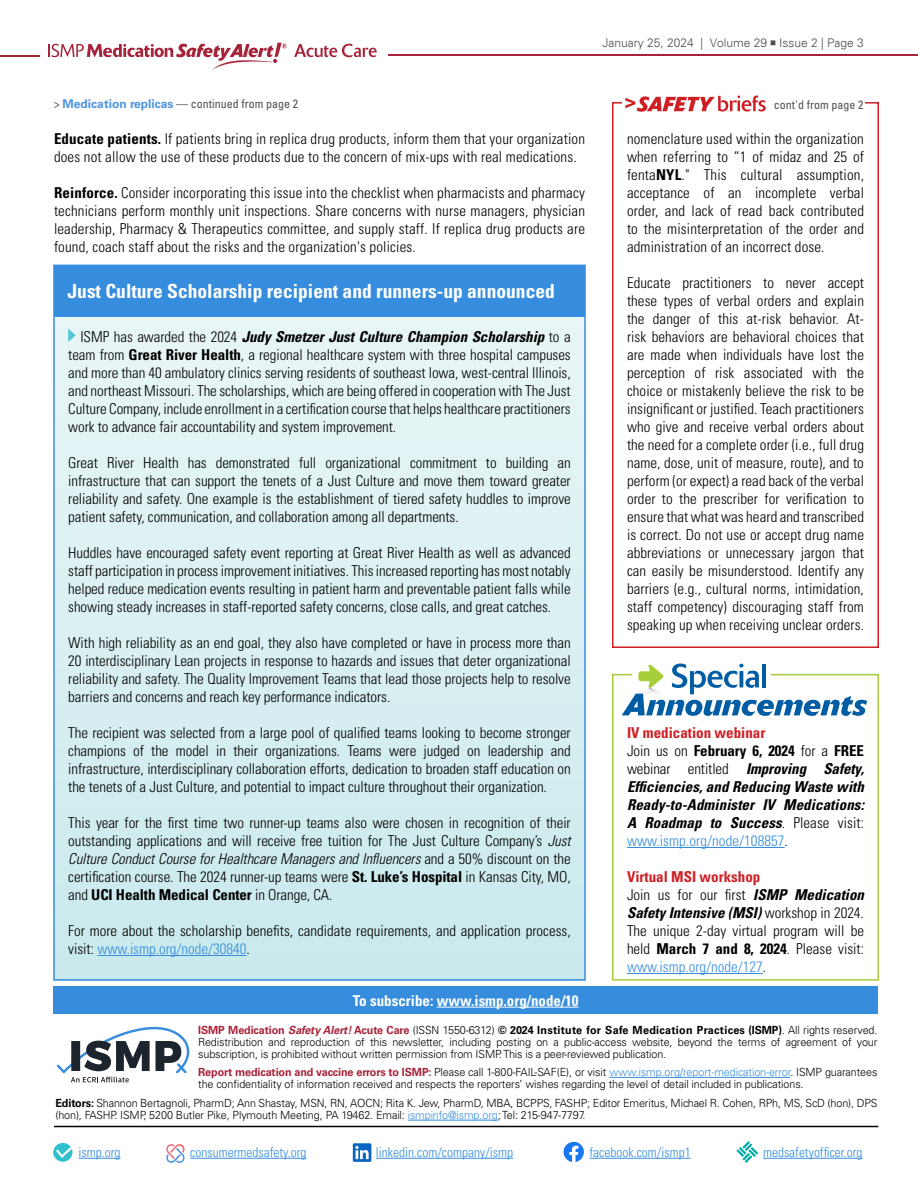
<style>
.page{position:relative;width:918px;height:1188px;background:#fff}
.page>*{position:absolute;margin:0;border:0;box-sizing:border-box;transform-origin:0 0}
.t1{font:700 condensed 19.5px "Univers LT Std";color:#fff}
.t2{font:300 condensed 15px/18px "Univers LT Std";color:#000;text-align:justify}
.t3{font:italic 700 condensed 15px/18px "Univers LT Std";letter-spacing:.005em;color:#000}
.t4{font:700 condensed 15px "Univers LT Std";color:#fff}
.t5{font:300 condensed 13.5px "Univers LT Std";color:#368ddd}
.t6{font:condensed 12px "Univers LT Std";color:#4d4d4f}
.t7{font:300 12px "Univers";color:#4d4d4f}
.t8{font:300 11.25px/12px "Univers LT Std";letter-spacing:-.01em;color:#000;scale:.96 1}
.s1{font-family:"Minion Pro";font-weight:400;font-size:16.5px}
.s2{font-weight:700;font-stretch:normal;color:#4b93df}
.s3{font-weight:700}
.s4{font-weight:700;font-style:italic}
.s5{font-style:italic}
.s6{color:#368ddd}
.s7{font-style:normal;color:#cf1f25}
.s8{font-weight:300;font-style:normal}
.s9{font-style:normal}
.s10{font-weight:300;font-style:normal;color:#368ddd}
.s11{font-weight:700;color:#cf1f25}
.s12{font-weight:700;color:#a7233a}
.s13{font-weight:700;font-style:italic;color:#a7233a}
</style>
<div class="page">
<hr style="left:388px;top:55px;width:530px;height:1px;background:#a7233a">
<hr style="left:0;top:55px;width:40px;height:2px;background:#a7233a">
<svg style="left:294px;top:44px;width:83px;height:13px"></svg>
<svg style="left:49px;top:43px;width:238px;height:26px"></svg>
<div style="left:612px;top:102px;width:267px;height:546px;border:2px solid #cf1f25"></div>
<div style="left:765px;top:98px;width:100px;height:11px;background:#fff"></div>
<div style="left:622px;top:93px;width:151px;height:22px;background:#fff"></div>
<svg style="left:625px;top:96px;width:141px;height:16px"></svg>
<hr style="left:627px;top:847px;width:158px;height:1px;background:#368ddd">
<hr style="left:627px;top:973px;width:136px;height:1px;background:#368ddd">
<div style="left:612px;top:674px;width:267px;height:307px;border:2px solid #a6ce39"></div>
<svg style="left:622px;top:664px;width:245px;height:52px"></svg>
<hr style="left:54px;top:1126px;width:824px;height:1px;background:#000">
<svg style="left:736px;top:1141px;width:22px;height:22px"></svg>
<hr style="left:763px;top:1158px;width:100px;height:1px;background:#368ddd">
<hr style="left:590px;top:1158px;width:101px;height:1px;background:#368ddd">
<svg style="left:564px;top:1142px;width:20px;height:20px"></svg>
<hr style="left:376px;top:1158px;width:137px;height:1px;background:#368ddd">
<svg style="left:353px;top:1143px;width:18px;height:19px"></svg>
<hr style="left:190px;top:1158px;width:117px;height:1px;background:#368ddd">
<svg style="left:166px;top:1144px;width:19px;height:19px"></svg>
<svg style="left:53px;top:1143px;width:19px;height:19px"></svg>
<hr style="left:79px;top:1158px;width:42px;height:1px;background:#368ddd">
<div style="left:53px;top:987px;width:825px;height:27px;background:#368ddd"></div>
<hr style="left:437px;top:1007px;width:142px;height:1px;background:#fff">
<svg style="left:57px;top:1026px;width:133px;height:56px"></svg>
<hr style="left:609px;top:1077px;width:181px;height:1px;background:#368ddd">
<hr style="left:408px;top:1120px;width:90px;height:1px;background:#368ddd">
<div style="left:54px;top:270px;width:531px;height:711px;background:linear-gradient(to bottom,#ecf7f7,#c9e9ed)"></div>
<hr style="left:97px;top:955px;width:150px;height:1px;background:#368ddd">
<svg style="left:68px;top:329px;width:8px;height:13px"></svg>
<div style="left:54px;top:266px;width:531px;height:51px;background:#368ddd"></div>
<p class="t7" style="left:602px;top:35px;width:263px">January 25, 2024 | Volume 29 <span class="s1">■</span> Issue 2 | Page 3</p>
<p class="t6" style="left:54px;top:96px;width:246px">&gt; <span class="s2">Medication replicas</span> — continued from page 2</p>
<p class="t2" style="left:54px;top:130px;width:533px"><span class="s3">Educate patients.</span> If patients bring in replica drug products, inform them that your organization does not allow the use of these products due to the concern of mix-ups with real medications.</p>
<p class="t2" style="left:54px;top:184px;width:533px"><span class="s3">Reinforce.</span> Consider incorporating this issue into the checklist when pharmacists and pharmacy technicians perform monthly unit inspections. Share concerns with nurse managers, physician leadership, Pharmacy &amp; Therapeutics committee, and supply staff. If replica drug products are found, coach staff about the risks and the organization's policies.</p>
<h1 class="t1" style="left:68px;top:280px;width:489px">Just Culture Scholarship recipient and runners-up announced</h1>
<p class="t2" style="left:68px;top:328px;width:504px;text-indent:12px">ISMP has awarded the 2024 <span class="s4">Judy Smetzer Just Culture Champion Scholarship</span> to a team from <span class="s3">Great River Health</span>, a regional healthcare system with three hospital campuses and more than 40 ambulatory clinics serving residents of southeast Iowa, west-central Illinois, and northeast Missouri. The scholarships, which are being offered in cooperation with The Just Culture Company, include enrollment in a certification course that helps healthcare practitioners work to advance fair accountability and system improvement.</p>
<p class="t2" style="left:68px;top:454px;width:504px">Great River Health has demonstrated full organizational commitment to building an infrastructure that can support the tenets of a Just Culture and move them toward greater reliability and safety. One example is the establishment of tiered safety huddles to improve patient safety, communication, and collaboration among all departments.</p>
<p class="t2" style="left:68px;top:544px;width:504px">Huddles have encouraged safety event reporting at Great River Health as well as advanced staff participation in process improvement initiatives. This increased reporting has most notably helped reduce medication events resulting in patient harm and preventable patient falls while showing steady increases in staff-reported safety concerns, close calls, and great catches.</p>
<p class="t2" style="left:68px;top:634px;width:504px">With high reliability as an end goal, they also have completed or have in process more than 20 interdisciplinary Lean projects in response to hazards and issues that deter organizational reliability and safety. The Quality Improvement Teams that lead those projects help to resolve barriers and concerns and reach key performance indicators.</p>
<p class="t2" style="left:68px;top:724px;width:504px">The recipient was selected from a large pool of qualified teams looking to become stronger champions of the model in their organizations. Teams were judged on leadership and infrastructure, interdisciplinary collaboration efforts, dedication to broaden staff education on the tenets of a Just Culture, and potential to impact culture throughout their organization.</p>
<p class="t2" style="left:68px;top:814px;width:504px">This year for the first time two runner-up teams also were chosen in recognition of their outstanding applications and will receive free tuition for The Just Culture Company’s <span class="s5">Just Culture Conduct Course for Healthcare Managers and Influencers</span> and a 50% discount on the certification course. The 2024 runner-up teams were <span class="s3">St. Luke’s Hospital</span> in Kansas City, MO, and <span class="s3">UCI Health Medical Center</span> in Orange, CA.</p>
<p class="t2" style="left:68px;top:922px;width:504px">For more about the scholarship benefits, candidate requirements, and application process, visit: <span class="s6">www.ismp.org/node/30840</span>.</p>
<p class="t6" style="left:774px;top:97px;width:91px">cont'd from page 2</p>
<p class="t2" style="left:627px;top:130px;width:239px">nomenclature used within the organization when referring to “1 of midaz and 25 of fenta<span class="s3">NYL</span>." This cultural assumption, acceptance of an incomplete verbal order, and lack of read back contributed to the misinterpretation of the order and administration of an incorrect dose.</p>
<p class="t2" style="left:627px;top:274px;width:239px">Educate practitioners to never accept these types of verbal orders and explain the danger of this at-risk behavior. At&shy;risk behaviors are behavioral choices that are made when individuals have lost the perception of risk associated with the choice or mistakenly believe the risk to be insignificant or justified. Teach practitioners who give and receive verbal orders about the need for a complete order (i.e., full drug name, dose, unit of measure, route), and to perform (or expect) a read back of the verbal order to the prescriber for verification to ensure that what was heard and transcribed is correct. Do not use or accept drug name abbreviations or unnecessary jargon that can easily be misunderstood. Identify any barriers (e.g., cultural norms, intimidation, staff competency) discouraging staff from speaking up when receiving unclear orders.</p>
<p class="t3" style="left:627px;top:724px;width:239px"><span class="s7">IV medication webinar<br></span><span class="s8">Join us on</span> <span class="s9">February 6, 2024</span> <span class="s8">for a</span> <span class="s9">FREE </span><span class="s8">webinar entitled</span> Improving Safety, Efficiencies, and Reducing Waste with Ready-to-Administer IV Medications:<br>A Roadmap to Success<span class="s8">. Please visit: </span><span class="s10">www.ismp.org/node/108857</span><span class="s8">.</span></p>
<p class="t2" style="left:627px;top:868px;width:239px;text-align:left"><span class="s11">Virtual MSI workshop<br></span>Join us for our first <span class="s4">ISMP Medication Safety Intensive (MSI)</span> workshop in 2024.<br>The unique 2-day virtual program will be held <span class="s3">March 7 and 8, 2024</span>. Please visit: <span class="s6">www.ismp.org/node/127</span>.</p>
<p class="t4" style="left:353px;top:991px;width:227px">To subscribe: www.ismp.org/node/10</p>
<p class="t8" style="left:198px;top:1024px;width:709px;text-align:justify"><span class="s12">ISMP Medication</span> <span class="s13">Safety Alert!</span> <span class="s12">Acute Care</span> (ISSN 1550-6312) <span class="s3">© 2024 Institute for Safe Medication Practices (ISMP)</span>. All rights reserved.<br>Redistribution and reproduction of this newsletter, including posting on a public-access website, beyond the terms of agreement of your subscription, is prohibited without written permission from ISMP. This is a peer-reviewed publication.</p>
<p class="t8" style="left:198px;top:1066px;width:709px"><span class="s12">Report medication and vaccine errors to ISMP:</span> Please call 1-800-FAIL-SAF(E), or visit <span class="s6">www.ismp.org/report-medication-error</span>. ISMP guarantees the confidentiality of information received and respects the reporters’ wishes regarding the level of detail included in publications.</p>
<p class="t8" style="left:56px;top:1097px;width:858px"><span class="s3">Editors:</span> Shannon Bertagnoli, PharmD; Ann Shastay, MSN, RN, AOCN; Rita K. Jew, PharmD, MBA, BCPPS, FASHP; Editor Emeritus, Michael R. Cohen, RPh, MS, ScD (hon), DPS (hon), FASHP. ISMP, 5200 Butler Pike, Plymouth Meeting, PA 19462. Email: <span class="s6">ismpinfo@ismp.org</span>; Tel: 215-947-7797.</p>
<p class="t5" style="left:79px;top:1144px;width:43px">ismp.org</p>
<p class="t5" style="left:190px;top:1144px;width:118px">consumermedsafety.org</p>
<p class="t5" style="left:376px;top:1144px;width:139px">linkedin.com/company/ismp</p>
<p class="t5" style="left:590px;top:1144px;width:103px">facebook.com/ismp1</p>
<p class="t5" style="left:763px;top:1144px;width:101px">medsafetyofficer.org</p>
</div>
